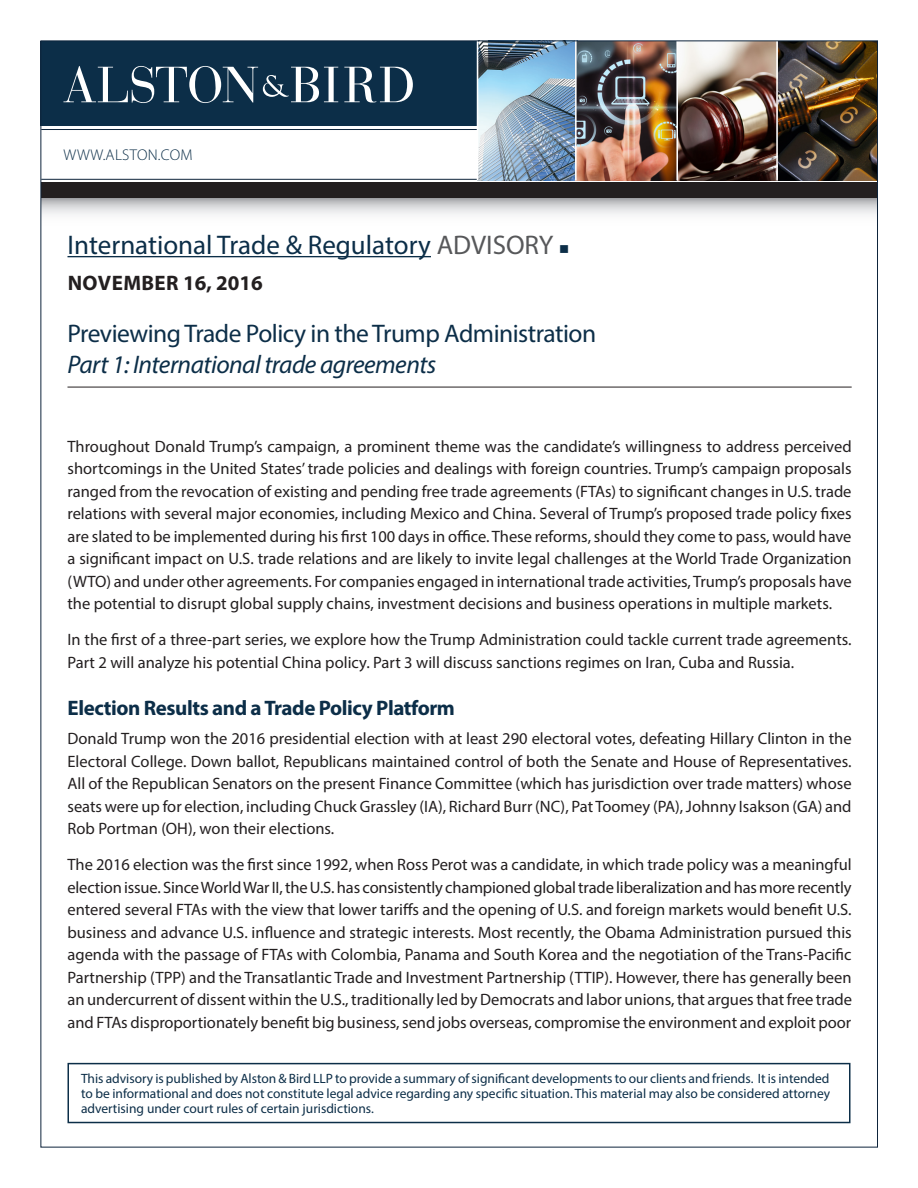
<style>
.page{position:relative;width:918px;height:1188px;background:#fff}
.page>*{position:absolute;margin:0;border:0;box-sizing:border-box;transform-origin:0 0}
.t1{font:27px "Myriad Pro";color:#0c2e48}
.t2{font:25.5px "Myriad Pro";letter-spacing:-.02em;color:#0c2e48}
.t3{font:italic 25.5px "Myriad Pro";letter-spacing:-.02em;color:#0c2e48}
.t4{font:700 21px "Myriad Pro";letter-spacing:-.02em;color:#0c2e48}
.t5{font:700 21px "Myriad Pro";letter-spacing:.02em;color:#231f20}
.t6{font:16.5px/22.5px "Myriad Pro";color:#231f20;text-align:justify}
.t7{font:300 15.6px "Myriad Pro";letter-spacing:.02em;color:#0c2e48}
.t8{font:13.5px/15px "Myriad Pro";color:#0c2e48;text-align:justify}
.s1{color:#57585a}
</style>
<div class="page">
<svg style="left:42px;top:198px;width:834px;height:17px"></svg>
<div style="left:40px;top:41px;width:836px;height:85px;background:#0c2e48"></div>
<img style="left:478px;top:42px;width:398px;height:138px">
<hr style="left:477px;top:40px;width:1px;height:140px;background:#fff">
<hr style="left:575px;top:40px;width:2px;height:140px;background:#fff">
<hr style="left:676px;top:40px;width:2px;height:140px;background:#fff">
<hr style="left:776px;top:40px;width:2px;height:140px;background:#fff">
<hr style="left:41px;top:129px;width:436px;height:1px;background:#0e243b">
<hr style="left:41px;top:179px;width:436px;height:1px;background:#0e243b">
<div style="left:41px;top:182px;width:837px;height:16px;background:#231f20"></div>
<svg style="left:344px;top:67px;width:69px;height:36px"></svg>
<svg style="left:63px;top:66px;width:275px;height:37px"></svg>
<div style="left:68px;top:1063px;width:782px;height:60px;border:2px solid #0c2e48"></div>
<hr style="left:68px;top:256px;width:363px;height:1px;background:#0c2e48">
<hr style="left:68px;top:387px;width:784px;height:1px;background:#231f20">
<p class="t7" style="left:64px;top:145px;width:131px">WWW.ALSTON.COM</p>
<h1 class="t1" style="left:68px;top:228px;width:503px">International Trade &amp; Regulatory <span class="s1">ADVISORY</span> ■</h1>
<p class="t5" style="left:68px;top:269px;width:197px">NOVEMBER 16, 2016</p>
<h2 class="t2" style="left:68px;top:317px;width:530px">Previewing Trade Policy in the Trump Administration</h2>
<h2 class="t3" style="left:68px;top:349px;width:370px">Part 1: International trade agreements</h2>
<p class="t6" style="left:68px;top:435px;width:786px">Throughout Donald Trump’s campaign, a prominent theme was the candidate’s willingness to address perceived shortcomings in the United States’ trade policies and dealings with foreign countries. Trump’s campaign proposals ranged from the revocation of existing and pending free trade agreements (FTAs) to significant changes in U.S. trade relations with several major economies, including Mexico and China. Several of Trump’s proposed trade policy fixes are slated to be implemented during his first 100 days in office. These reforms, should they come to pass, would have a significant impact on U.S. trade relations and are likely to invite legal challenges at the World Trade Organization (WTO) and under other agreements. For companies engaged in international trade activities, Trump’s proposals have the potential to disrupt global supply chains, investment decisions and business operations in multiple markets.</p>
<p class="t6" style="left:68px;top:628px;width:786px">In the first of a three-part series, we explore how the Trump Administration could tackle current trade agreements.<br>Part 2 will analyze his potential China policy. Part 3 will discuss sanctions regimes on Iran, Cuba and Russia.</p>
<p class="t4" style="left:68px;top:694px;width:389px">Election Results and a Trade Policy Platform</p>
<p class="t6" style="left:68px;top:727px;width:786px">Donald Trump won the 2016 presidential election with at least 290 electoral votes, defeating Hillary Clinton in the Electoral College. Down ballot, Republicans maintained control of both the Senate and House of Representatives.<br>All of the Republican Senators on the present Finance Committee (which has jurisdiction over trade matters) whose seats were up for election, including Chuck Grassley (IA), Richard Burr (NC), Pat Toomey (PA), Johnny Isakson (GA) and Rob Portman (OH), won their elections.</p>
<p class="t6" style="left:68px;top:853px;width:786px">The 2016 election was the first since 1992, when Ross Perot was a candidate, in which trade policy was a meaningful election issue. Since World War II, the U.S. has consistently championed global trade liberalization and has more recently entered several FTAs with the view that lower tariffs and the opening of U.S. and foreign markets would benefit U.S. business and advance U.S. influence and strategic interests. Most recently, the Obama Administration pursued this agenda with the passage of FTAs with Colombia, Panama and South Korea and the negotiation of the Trans-Pacific Partnership (TPP) and the Transatlantic Trade and Investment Partnership (TTIP). However, there has generally been an undercurrent of dissent within the U.S., traditionally led by Democrats and labor unions, that argues that free trade and FTAs disproportionately benefit big business, send jobs overseas, compromise the environment and exploit poor</p>
<p class="t8" style="left:81px;top:1070px;width:751px">This advisory is published by Alston &amp; Bird LLP to provide a summary of significant developments to our clients and friends. It is intended to be informational and does not constitute legal advice regarding any specific situation. This material may also be considered attorney advertising under court rules of certain jurisdictions.</p>
</div>
